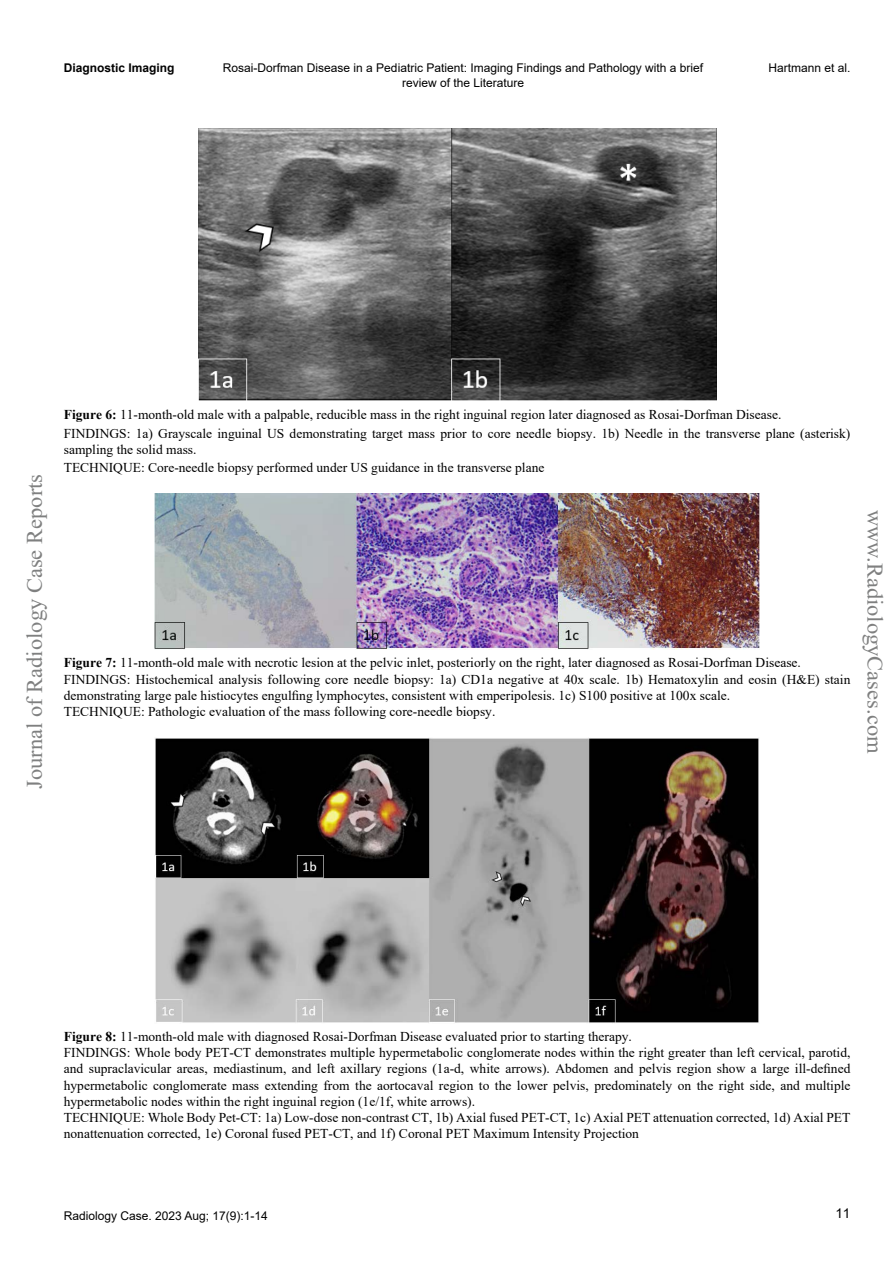
<style>
.page{position:relative;width:893px;height:1263px;background:#fff}
.page>*{position:absolute;margin:0;border:0;box-sizing:border-box;transform-origin:0 0}
.t1{font:22.5px "Times New Roman";color:#7f8080}
.t2{font:13.5px/16.2px "Times New Roman";color:#000}
.t3{font:13.5px "Arial";color:#000}
.t4{font:12px/14.4px "Arial";color:#000;text-align:center}
.t5{font:700 12px "Arial";color:#000}
.s1{font-weight:700}
</style>
<div class="page">
<img style="left:198px;top:129px;width:518px;height:272px">
<img style="left:155px;top:493px;width:604px;height:156px">
<img style="left:155px;top:738px;width:604px;height:285px">
<p class="t5" style="left:64px;top:60px;width:112px">Diagnostic Imaging</p>
<p class="t4" style="left:223px;top:61px;width:482px">Rosai-Dorfman Disease in a Pediatric Patient: Imaging Findings and Pathology with a brief review of the Literature</p>
<p class="t4" style="left:768px;top:61px;width:84px">Hartmann et al.</p>
<h1 class="t1" style="left:19px;top:789px;width:316px;rotate:-90deg">Journal of Radiology Case Reports</h1>
<p class="t2" style="left:64px;top:405px;width:788px;line-height:18.3px"><span class="s1">Figure 6:</span> 11-month-old male with a palpable, reducible mass in the right inguinal region later diagnosed as Rosai-Dorfman Disease.<br>FINDINGS: 1a) Grayscale inguinal US demonstrating target mass prior to core needle biopsy. 1b) Needle in the transverse plane (asterisk)</p>
<p class="t2" style="left:64px;top:440px;width:482px;line-height:18.3px">sampling the solid mass.<br>TECHNIQUE: Core-needle biopsy performed under US guidance in the transverse plane</p>
<p class="t2" style="left:64px;top:654px;width:788px"><span class="s1">Figure 7:</span> 11-month-old male with necrotic lesion at the pelvic inlet, posteriorly on the right, later diagnosed as Rosai-Dorfman Disease.<br>FINDINGS: Histochemical analysis following core needle biopsy: 1a) CD1a negative at 40x scale. 1b) Hematoxylin and eosin (H&amp;E) stain demonstrating large pale histiocytes engulfing lymphocytes, consistent with emperipolesis. 1c) S100 positive at 100x scale.<br>TECHNIQUE: Pathologic evaluation of the mass following core-needle biopsy.</p>
<h1 class="t1" style="left:891px;top:510px;width:245px;rotate:90deg">www.RadiologyCases.com</h1>
<p class="t2" style="left:64px;top:1028px;width:788px"><span class="s1">Figure 8:</span> 11-month-old male with diagnosed Rosai-Dorfman Disease evaluated prior to starting therapy.<br>FINDINGS: Whole body PET-CT demonstrates multiple hypermetabolic conglomerate nodes within the right greater than left cervical, parotid, and supraclavicular areas, mediastinum, and left axillary regions (1a-d, white arrows). Abdomen and pelvis region show a large ill-defined hypermetabolic conglomerate mass extending from the aortocaval region to the lower pelvis, predominately on the right side, and multiple hypermetabolic nodes within the right inguinal region (1e/1f, white arrows).<br>TECHNIQUE: Whole Body Pet-CT: 1a) Low-dose non-contrast CT, 1b) Axial fused PET-CT, 1c) Axial PET attenuation corrected, 1d) Axial PET nonattenuation corrected, 1e) Coronal fused PET-CT, and 1f) Coronal PET Maximum Intensity Projection</p>
<p class="t4" style="left:64px;top:1209px;width:206px">Radiology Case. 2023 Aug; 17(9):1-14</p>
<p class="t3" style="left:835px;top:1204px;width:17px">11</p>
</div>
